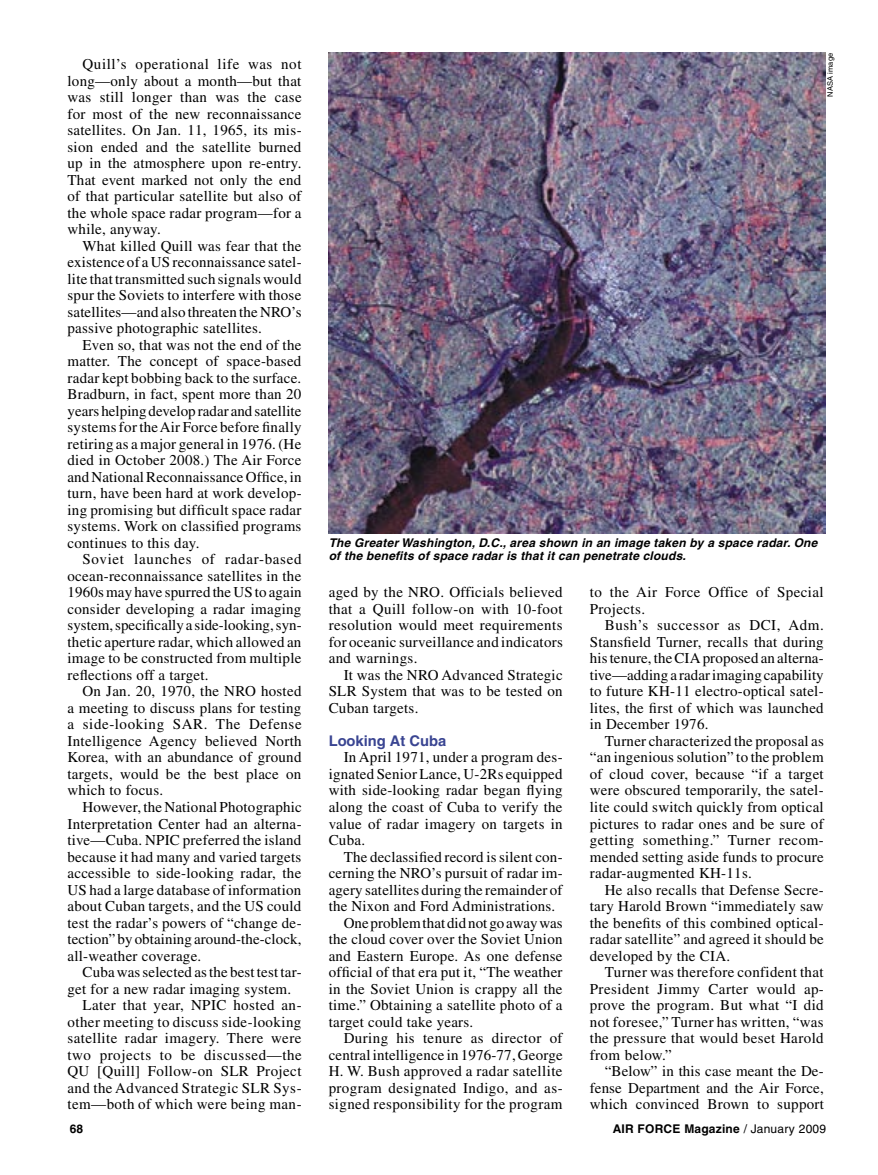
<style>
.page{position:relative;width:878px;height:1175px;background:#fff}
.page>*{position:absolute;margin:0;border:0;box-sizing:border-box;transform-origin:0 0}
.Body_Text{font:15px/16.5px "Times";letter-spacing:.015em;color:#000;text-align:justify}
.Subhead{font:700 14.7px "Helvetica";color:#3a4592}
.t1{font:italic 700 12px/13.5px "Helvetica";letter-spacing:.02em;color:#000}
.Folio_L{font:700 12px "Helvetica";letter-spacing:.02em;color:#000}
.Photo_Credit{font:7.5px "Helvetica";letter-spacing:.02em;color:#000}
.s1{font-weight:400}
</style>
<div class="page">
<img style="left:328px;top:53px;width:498px;height:481px">
<p class="Body_Text" style="left:68px;top:56px;width:236px;text-indent:15px">Quill’s operational life was not long—only about a month—but that was still longer than was the case for most of the new reconnaissance satellites. On Jan. 11, 1965, its mis&shy;sion ended and the satellite burned up in the atmosphere upon re-entry.<br>That event marked not only the end of that particular satellite but also of the whole space radar program—for a while, anyway.</p>
<p class="Body_Text" style="left:68px;top:237px;width:236px;text-indent:15px">What killed Quill was fear that the existence of a US reconnaissance satel&shy;lite that transmitted such signals would spur the Soviets to interfere with those satellites—and also threaten the NRO’s passive photographic satellites.</p>
<p class="Body_Text" style="left:68px;top:336px;width:236px;text-indent:15px">Even so, that was not the end of the matter. The concept of space-based radar kept bobbing back to the surface.<br>Bradburn, in fact, spent more than 20 years helping develop radar and satellite systems for the Air Force before finally retiring as a major general in 1976. (He died in October 2008.) The Air Force and National Reconnaissance Office, in turn, have been hard at work develop&shy;ing promising but difficult space radar systems. Work on classified programs continues to this day.</p>
<p class="Body_Text" style="left:68px;top:551px;width:236px;text-indent:15px">Soviet launches of radar-based ocean-reconnaissance satellites in the 1960s may have spurred the US to again consider developing a radar imaging system, specifically a side-looking, syn&shy;thetic aperture radar, which allowed an image to be constructed from multiple reflections off a target.</p>
<p class="Body_Text" style="left:68px;top:683px;width:236px;text-indent:15px">On Jan. 20, 1970, the NRO hosted a meeting to discuss plans for testing a side-looking SAR. The Defense Intelligence Agency believed North Korea, with an abundance of ground targets, would be the best place on which to focus.</p>
<p class="Body_Text" style="left:68px;top:798px;width:236px;text-indent:15px">However, the National Photographic Interpretation Center had an alterna&shy;tive—Cuba. NPIC preferred the island because it had many and varied targets accessible to side-looking radar, the US had a large database of information about Cuban targets, and the US could test the radar’s powers of “change de&shy;tection” by obtaining around-the-clock, all-weather coverage.</p>
<p class="Body_Text" style="left:68px;top:963px;width:236px;text-indent:15px">Cuba was selected as the best test tar&shy;get for a new radar imaging system.</p>
<p class="Body_Text" style="left:68px;top:996px;width:236px;text-indent:15px">Later that year, NPIC hosted an&shy;other meeting to discuss side-looking satellite radar imagery. There were two projects to be discussed—the QU [Quill] Follow-on SLR Project and the Advanced Strategic SLR Sys&shy;tem—both of which were being man-</p>
<p class="Photo_Credit" style="left:825px;top:97px;width:46px;rotate:-90deg">NASA image</p>
<p class="t1" style="left:328px;top:536px;width:490px">The Greater Washington, D.C., area shown in an image taken by a space radar. One of the benefits of space radar is that it can penetrate clouds.</p>
<p class="Body_Text" style="left:328px;top:584px;width:236px">aged by the NRO. Officials believed that a Quill follow-on with 10-foot resolution would meet requirements for oceanic surveillance and indicators and warnings.</p>
<p class="Body_Text" style="left:328px;top:666px;width:235px;text-indent:15px">It was the NRO Advanced Strategic SLR System that was to be tested on Cuban targets.</p>
<p class="Subhead" style="left:328px;top:732px;width:119px">Looking At Cuba</p>
<p class="Body_Text" style="left:328px;top:749px;width:236px;text-indent:15px">In April 1971, under a program des&shy;ignated Senior Lance, U-2Rs equipped with side-looking radar began flying along the coast of Cuba to verify the value of radar imagery on targets in Cuba.</p>
<p class="Body_Text" style="left:328px;top:848px;width:236px;text-indent:15px">The declassified record is silent con&shy;cerning the NRO’s pursuit of radar im&shy;agery satellites during the remainder of the Nixon and Ford Administrations.</p>
<p class="Body_Text" style="left:328px;top:914px;width:235px;text-indent:15px">One problem that did not go away was the cloud cover over the Soviet Union and Eastern Europe. As one defense official of that era put it, “The weather in the Soviet Union is crappy all the time.” Obtaining a satellite photo of a target could take years.</p>
<p class="Body_Text" style="left:328px;top:1029px;width:236px;text-indent:15px">During his tenure as director of central intelligence in 1976-77, George H. W. Bush approved a radar satellite program designated Indigo, and as&shy;signed responsibility for the program</p>
<p class="Body_Text" style="left:590px;top:584px;width:235px">to the Air Force Office of Special<br>Projects.</p>
<p class="Body_Text" style="left:590px;top:617px;width:236px;text-indent:15px">Bush’s successor as DCI, Adm.<br>Stansfield Turner, recalls that during his tenure, the CIA proposed an alterna&shy;tive—adding a radar imaging capability to future KH-11 electro-optical satel&shy;lites, the first of which was launched in December 1976.</p>
<p class="Body_Text" style="left:590px;top:732px;width:236px;text-indent:15px">Turner characterized the proposal as “an ingenious solution” to the problem of cloud cover, because “if a target were obscured temporarily, the satel&shy;lite could switch quickly from optical pictures to radar ones and be sure of getting something.” Turner recom&shy;mended setting aside funds to procure radar-augmented KH-11s.</p>
<p class="Body_Text" style="left:590px;top:881px;width:235px;text-indent:15px">He also recalls that Defense Secre&shy;tary Harold Brown “immediately saw the benefits of this combined optical&shy;radar satellite” and agreed it should be developed by the CIA.</p>
<p class="Body_Text" style="left:590px;top:963px;width:235px;text-indent:15px">Turner was therefore confident that President Jimmy Carter would ap&shy;prove the program. But what “I did not foresee,” Turner has written, “was the pressure that would beset Harold from below.”</p>
<p class="Body_Text" style="left:590px;top:1062px;width:236px;text-indent:15px">“Below” in this case meant the De&shy;fense Department and the Air Force, which convinced Brown to support</p>
<p class="Folio_L" style="left:70px;top:1121px;width:15px">68</p>
<p class="Folio_L" style="left:612px;top:1121px;width:215px">AIR FORCE Magazine <span class="s1">/ January 2009</span></p>
</div>
